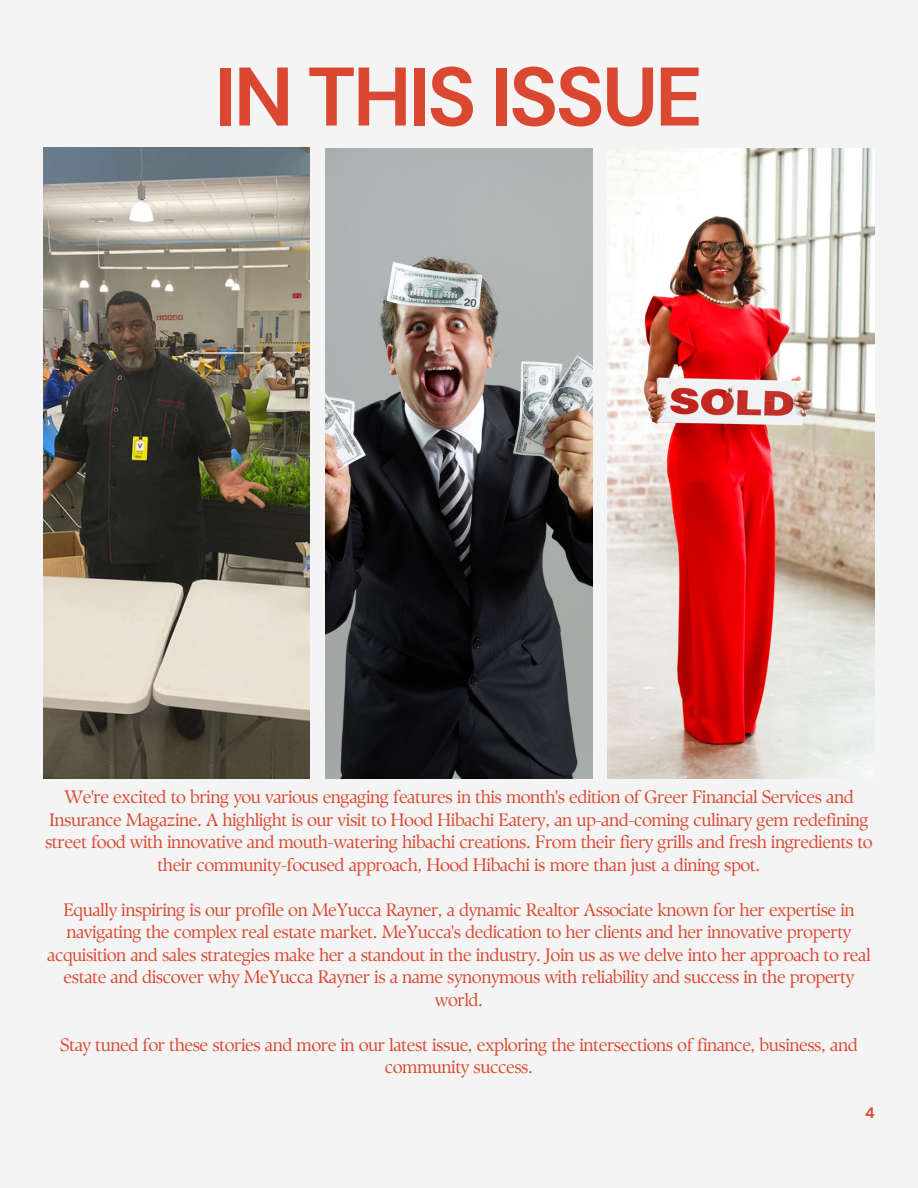
<style>
.page{position:relative;width:918px;height:1188px;background:#f3f4f3}
.page>*{position:absolute;margin:0;border:0;box-sizing:border-box;transform-origin:0 0}
.t1{font:700 82.8px "DM Sans";letter-spacing:-.035em;color:#db4831}
.t2{font:18px/22.5px "TY Serif D";letter-spacing:-.03em;color:#db4831;text-align:center}
.t3{font:700 15px "DM Sans";color:#db4831}
</style>
<div class="page">
<img style="left:43px;top:148px;width:267px;height:631px">
<img style="left:325px;top:149px;width:267px;height:630px">
<img style="left:608px;top:149px;width:266px;height:630px">
<p class="t1" style="left:215px;top:43px;width:490px">IN THIS ISSUE</p>
<h1 class="t2" style="left:45px;top:786px;width:829px">We're excited to bring you various engaging features in this month's edition of Greer Financial Services and Insurance Magazine. A highlight is our visit to Hood Hibachi Eatery, an up-and-coming culinary gem redefining street food with innovative and mouth-watering hibachi creations. From their fiery grills and fresh ingredients to their community-focused approach, Hood Hibachi is more than just a dining spot.</h1>
<p class="t2" style="left:47px;top:898px;width:825px">Equally inspiring is our profile on MeYucca Rayner, a dynamic Realtor Associate known for her expertise in navigating the complex real estate market. MeYucca's dedication to her clients and her innovative property acquisition and sales strategies make her a standout in the industry. Join us as we delve into her approach to real estate and discover why MeYucca Rayner is a name synonymous with reliability and success in the property world.</p>
<p class="t2" style="left:60px;top:1033px;width:799px">Stay tuned for these stories and more in our latest issue, exploring the intersections of finance, business, and community success.</p>
<p class="t3" style="left:865px;top:1103px;width:11px">4</p>
</div>
